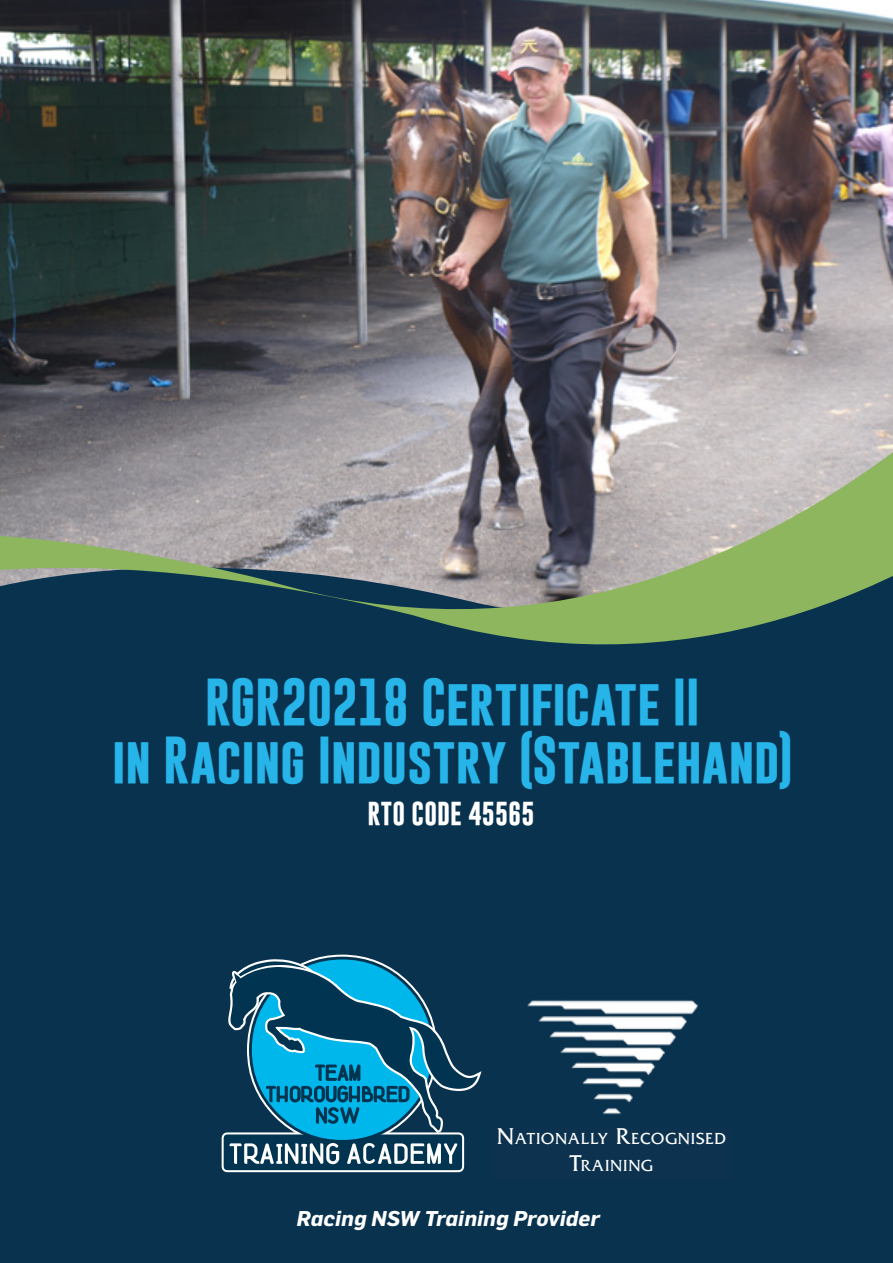
<style>
.page{position:relative;width:893px;height:1263px;background:#fff}
.page>*{position:absolute;margin:0;border:0;box-sizing:border-box;transform-origin:0 0}
.t1{font:700 48px/57.6px "Gobold";letter-spacing:-.01em;color:#26b4e9;text-align:center}
.Brochure_Heading{font:700 24px "Gobold";letter-spacing:.005em;color:#fff}
.Brochure_Heading-2{font:italic 21px "Flama Bold Alt";letter-spacing:.005em;color:#fff}
.Brochure_Heading-3{font:16.8px "Friz Quadrata Std";letter-spacing:.045em;color:#fff}
.s1{font-size:24px}
</style>
<div class="page">
<div style="left:0;top:553px;width:893px;height:710px;background:#09324f"></div>
<img style="left:0;top:0;width:893px;height:645px">
<div style="left:222px;top:1132px;width:242px;height:40px;border:4px solid #fff;border-radius:4px"></div>
<div style="left:224px;top:1134px;width:238px;height:36px;background:#013450;border-radius:4px"></div>
<svg style="left:229px;top:954px;width:250px;height:210px"></svg>
<img style="left:527px;top:1000px;width:171px;height:115px">
<p class="t1" style="left:112px;top:674px;width:683px">RGR20218 Certificate II<br>in Racing Industry (Stablehand)</p>
<p class="Brochure_Heading" style="left:367px;top:798px;width:169px">RTO CODE 45565</p>
<p class="Brochure_Heading-3" style="left:497px;top:1129px;width:231px"><span class="s1">N</span>ATIONALLY <span class="s1">R</span>ECOGNISED</p>
<p class="Brochure_Heading-3" style="left:570px;top:1156px;width:84px"><span class="s1">T</span>RAINING</p>
<p class="Brochure_Heading-2" style="left:296px;top:1209px;width:305px">Racing NSW Training Provider</p>
</div>
